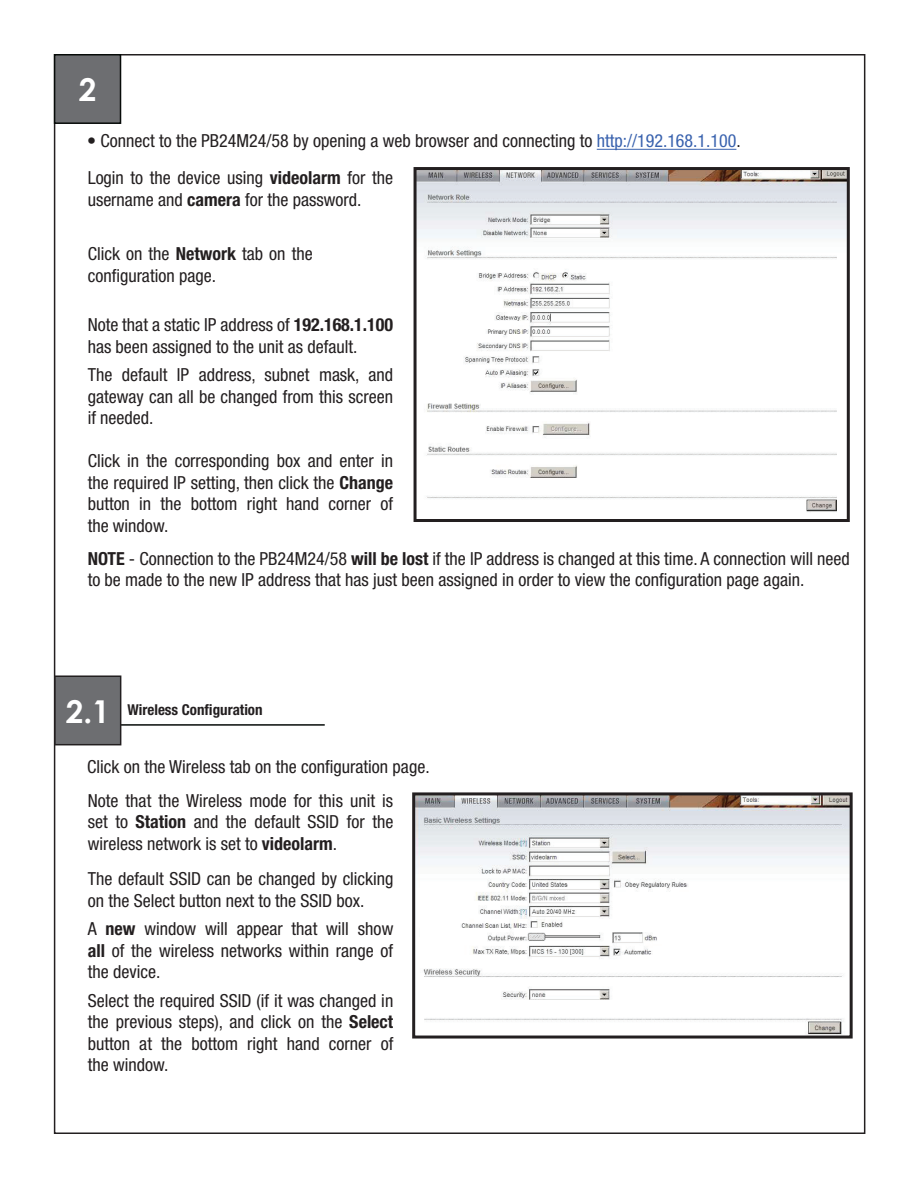
<style>
.page{position:relative;width:918px;height:1188px;background:#fff}
.page>*{position:absolute;margin:0;border:0;box-sizing:border-box;transform-origin:0 0}
.t1{font:700 31.5px "Century Gothic";color:#fff}
.t2{font:condensed 18px/21.6px "Helvetica Neue LT Std";color:#231f20;text-align:justify}
.t3{font:700 condensed 15px "Helvetica Neue LT Std";color:#231f20}
.s1{color:#3962ae}
.s2{font-weight:700}
.s3{font-family:"Century Gothic";font-stretch:normal;font-size:31.5px;color:#fff}
</style>
<div class="page">
<hr style="left:115px;top:724px;width:210px;height:2px;background:#070b09">
<div style="left:55px;top:676px;width:66px;height:69px;background:#6d6e71"></div>
<div style="left:54px;top:675px;width:67px;height:70px;border:2px solid #231f20"></div>
<img style="left:416px;top:796px;width:433px;height:239px">
<div style="left:412px;top:792px;width:441px;height:247px;border:3px solid #231f20"></div>
<hr style="left:597px;top:149px;width:139px;height:1px;background:#3962ae">
<img style="left:418px;top:171px;width:428px;height:341px">
<div style="left:414px;top:167px;width:436px;height:355px;border:3px solid #231f20"></div>
<div style="left:54px;top:54px;width:67px;height:70px;background:#6d6e71;border:2px solid #070b09"></div>
<h1 class="t1" style="left:79px;top:65px;width:19px">2</h1>
<p class="t2" style="left:87px;top:123px;width:655px;line-height:36.8px">• Connect to the PB24M24/58 by opening a web browser and connecting to <span class="s1">http://192.168.1.100</span>.<br>Login to the device using <span class="s2">videolarm</span> for the</p>
<p class="t2" style="left:88px;top:189px;width:275px">username and <span class="s2">camera</span> for the password.</p>
<p class="t2" style="left:88px;top:243px;width:226px">Click on the <span class="s2">Network</span> tab on the configuration page.</p>
<p class="t2" style="left:88px;top:314px;width:307px">Note that a static IP address of <span class="s2">192.168.1.100 </span>has been assigned to the unit as default.</p>
<p class="t2" style="left:88px;top:364px;width:307px">The default IP address, subnet mask, and gateway can all be changed from this screen if needed.</p>
<p class="t2" style="left:88px;top:450px;width:307px">Click in the corresponding box and enter in the required IP setting, then click the <span class="s2">Change </span>button in the bottom right hand corner of the window.</p>
<p class="t2" style="left:88px;top:547px;width:764px"><span class="s2">NOTE</span> - Connection to the PB24M24/58 <span class="s2">will be lost</span> if the IP address is changed at this time. A connection will need to be made to the new IP address that has just been assigned in order to view the configuration page again.</p>
<p class="t3" style="left:66px;top:700px;width:198px"><span class="s3">2.1</span> Wireless Configuration</p>
<p class="t2" style="left:87px;top:756px;width:344px">Click on the Wireless tab on the configuration page.</p>
<p class="t2" style="left:88px;top:790px;width:307px">Note that the Wireless mode for this unit is set to <span class="s2">Station</span> and the default SSID for the wireless network is set to <span class="s2">videolarm</span>.</p>
<p class="t2" style="left:88px;top:868px;width:307px">The default SSID can be changed by clicking on the Select button next to the SSID box.</p>
<p class="t2" style="left:88px;top:918px;width:307px">A <span class="s2">new</span> window will appear that will show <span class="s2">all</span> of the wireless networks within range of the device.</p>
<p class="t2" style="left:88px;top:989px;width:307px">Select the required SSID (if it was changed in the previous steps), and click on the <span class="s2">Select </span>button at the bottom right hand corner of the window.</p>
</div>
